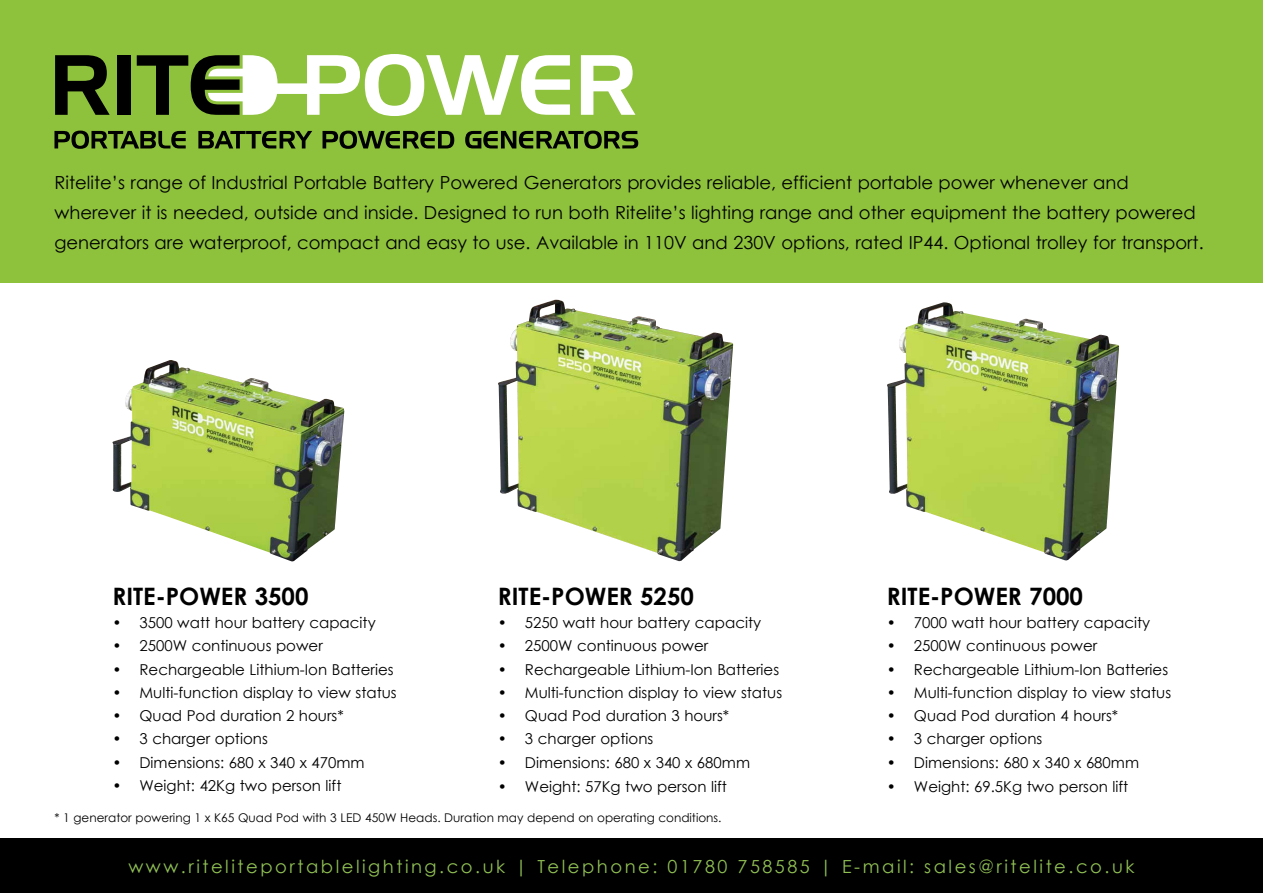
<style>
.page{position:relative;width:1263px;height:893px;background:#fff}
.page>*{position:absolute;margin:0;border:0;box-sizing:border-box;transform-origin:0 0}
.t1{font:700 24px "Century Gothic";color:#000}
.t2{font:18px/30px "Century Gothic";color:#000}
.t3{font:18px "Century Gothic";letter-spacing:.14em;color:#90c054}
.t4{font:15px "Century Gothic";color:#000}
.t5{font:12px "Century Gothic";color:#000}
</style>
<div class="page">
<div style="left:0;top:838px;width:1263px;height:55px;background:#000"></div>
<div style="left:0;top:0;width:1263px;height:282px;background:#8ec13c"></div>
<svg style="left:54px;top:131px;width:132px;height:18px"></svg>
<svg style="left:198px;top:131px;width:114px;height:17px"></svg>
<svg style="left:322px;top:131px;width:132px;height:18px"></svg>
<svg style="left:465px;top:131px;width:173px;height:18px"></svg>
<svg style="left:55px;top:55px;width:55px;height:60px"></svg>
<div style="left:117px;top:55px;width:14px;height:60px;background:#000"></div>
<svg style="left:137px;top:54px;width:433px;height:62px"></svg>
<svg style="left:581px;top:55px;width:54px;height:60px"></svg>
<img style="left:498px;top:300px;width:235px;height:261px">
<img style="left:887px;top:302px;width:232px;height:259px">
<img style="left:112px;top:360px;width:232px;height:202px">
<p class="t2" style="left:54px;top:167px;width:1151px">Ritelite’s range of Industrial Portable Battery Powered Generators provides reliable, efficient portable power whenever and wherever it is needed, outside and inside. Designed to run both Ritelite’s lighting range and other equipment the battery powered generators are waterproof, compact and easy to use. Available in 110V and 230V options, rated IP44. Optional trolley for transport.</p>
<h1 class="t1" style="left:112px;top:578px;width:198px">RITE-POWER 3500</h1>
<p class="t4" style="left:112px;top:612px;width:265px">• 3500 watt hour battery capacity</p>
<p class="t4" style="left:112px;top:635px;width:212px">• 2500W continuous power</p>
<p class="t4" style="left:112px;top:659px;width:283px">• Rechargeable Lithium-Ion Batteries</p>
<p class="t4" style="left:112px;top:682px;width:286px">• Multi-function display to view status</p>
<p class="t4" style="left:112px;top:705px;width:233px">• Quad Pod duration 2 hours*</p>
<p class="t4" style="left:112px;top:728px;width:157px">• 3 charger options</p>
<p class="t4" style="left:112px;top:752px;width:254px">• Dimensions: 680 x 340 x 470mm</p>
<p class="t4" style="left:112px;top:775px;width:230px">• Weight: 42Kg two person lift</p>
<h1 class="t1" style="left:498px;top:578px;width:198px">RITE-POWER 5250</h1>
<p class="t4" style="left:498px;top:612px;width:265px">• 5250 watt hour battery capacity</p>
<p class="t4" style="left:498px;top:635px;width:212px">• 2500W continuous power</p>
<p class="t4" style="left:498px;top:659px;width:283px">• Rechargeable Lithium-Ion Batteries</p>
<p class="t4" style="left:498px;top:682px;width:286px">• Multi-function display to view status</p>
<p class="t4" style="left:498px;top:705px;width:233px">• Quad Pod duration 3 hours*</p>
<p class="t4" style="left:498px;top:728px;width:157px">• 3 charger options</p>
<p class="t4" style="left:498px;top:752px;width:254px">• Dimensions: 680 x 340 x 680mm</p>
<p class="t4" style="left:498px;top:776px;width:230px">• Weight: 57Kg two person lift</p>
<p class="t5" style="left:54px;top:809px;width:669px">* 1 generator powering 1 x K65 Quad Pod with 3 LED 450W Heads. Duration may depend on operating conditions.</p>
<h1 class="t1" style="left:887px;top:578px;width:198px">RITE-POWER 7000</h1>
<p class="t4" style="left:887px;top:612px;width:265px">• 7000 watt hour battery capacity</p>
<p class="t4" style="left:887px;top:635px;width:212px">• 2500W continuous power</p>
<p class="t4" style="left:887px;top:659px;width:283px">• Rechargeable Lithium-Ion Batteries</p>
<p class="t4" style="left:887px;top:682px;width:286px">• Multi-function display to view status</p>
<p class="t4" style="left:887px;top:705px;width:233px">• Quad Pod duration 4 hours*</p>
<p class="t4" style="left:887px;top:728px;width:157px">• 3 charger options</p>
<p class="t4" style="left:887px;top:752px;width:254px">• Dimensions: 680 x 340 x 680mm</p>
<p class="t4" style="left:887px;top:776px;width:243px">• Weight: 69.5Kg two person lift</p>
<p class="t3" style="left:128px;top:854px;width:1007px">www.riteliteportablelighting.co.uk | Telephone: 01780 758585 | E-mail: sales@ritelite.co.uk</p>
</div>
